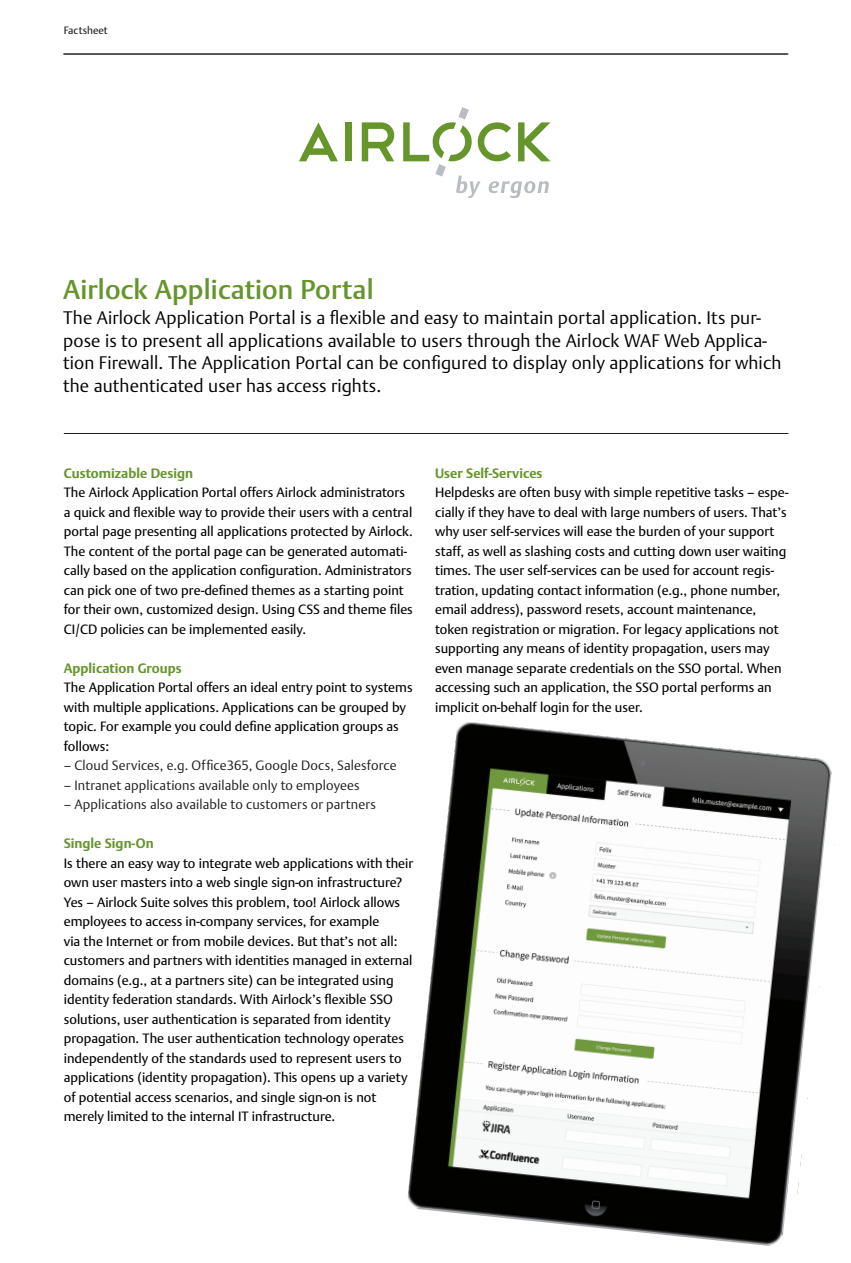
<style>
.page{position:relative;width:851px;height:1263px;background:#fff}
.page>*{position:absolute;margin:0;border:0;box-sizing:border-box;transform-origin:0 0}
.t1{font:500 27px "DTL Argo TOT";letter-spacing:.005em;color:#66952c}
.t2{font:300 18px/22.5px "DTL Argo TOT";letter-spacing:.005em;color:#040503}
.t3{font:700 13.5px "DTL Argo TOT";color:#66952c}
.t4{font:13.35px/19.5px "DTL Argo TOT";color:#040503}
.t5{font:300 13.35px "DTL Argo TOT";letter-spacing:.01em;color:#231f20}
.t6{font:10.5px "DTL Argo TOT";color:#231f20}
</style>
<div class="page">
<hr style="left:63px;top:54px;width:724px;height:1px;background:#231f20">
<hr style="left:64px;top:54px;width:724px;height:1px;background:#231f20">
<hr style="left:64px;top:433px;width:724px;height:1px;background:#231f20">
<svg style="left:362px;top:122px;width:32px;height:39px"></svg>
<div style="left:345px;top:122px;width:6px;height:39px;background:#66952c"></div>
<svg style="left:299px;top:122px;width:39px;height:39px"></svg>
<svg style="left:403px;top:107px;width:147px;height:91px"></svg>
<img style="left:407px;top:722px;width:425px;height:524px">
<p class="t6" style="left:64px;top:24px;width:45px">Factsheet</p>
<h1 class="t1" style="left:63px;top:273px;width:312px">Airlock Application Portal</h1>
<p class="t2" style="left:63px;top:307px;width:719px">The Airlock Application Portal is a flexible and easy to maintain portal application. Its pur&shy;pose is to present all applications available to users through the Airlock WAF Web Applica&shy;tion Firewall. The Application Portal can be configured to display only applications for which the authenticated user has access rights.</p>
<p class="t3" style="left:64px;top:465px;width:131px">Customizable Design</p>
<p class="t4" style="left:64px;top:483px;width:350px">The Airlock Application Portal offers Airlock administrators a quick and flexible way to provide their users with a central portal page presenting all applications protected by Airlock.<br>The content of the portal page can be generated automati&shy;cally based on the application configuration. Administrators can pick one of two pre-defined themes as a starting point for their own, customized design. Using CSS and theme files CI/CD policies can be implemented easily.</p>
<p class="t3" style="left:64px;top:660px;width:119px">Application Groups</p>
<p class="t4" style="left:64px;top:678px;width:350px">The Application Portal offers an ideal entry point to systems with multiple applications. Applications can be grouped by topic. For example you could define application groups as follows:</p>
<p class="t5" style="left:64px;top:757px;width:334px">– Cloud Services, e.g. Office365, Google Docs, Salesforce</p>
<p class="t5" style="left:64px;top:777px;width:297px">– Intranet applications available only to employees</p>
<p class="t5" style="left:64px;top:796px;width:313px">– Applications also available to customers or partners</p>
<p class="t3" style="left:64px;top:835px;width:91px">Single Sign-On</p>
<p class="t4" style="left:64px;top:853px;width:351px">Is there an easy way to integrate web applications with their own user masters into a web single sign-on infrastructure?<br>Yes – Airlock Suite solves this problem, too! Airlock allows employees to access in-company services, for example<br>via the Internet or from mobile devices. But that’s not all: customers and partners with identities managed in external domains (e.g., at a partners site) can be integrated using identity federation standards. With Airlock’s flexible SSO solutions, user authentication is separated from identity propagation. The user authentication technology operates independently of the standards used to represent users to applications (identity propagation). This opens up a variety of potential access scenarios, and single sign-on is not merely limited to the internal IT infrastructure.</p>
<p class="t3" style="left:435px;top:465px;width:109px">User Self-Services</p>
<p class="t4" style="left:435px;top:483px;width:355px">Helpdesks are often busy with simple repetitive tasks – espe&shy;cially if they have to deal with large numbers of users. That’s why user self-services will ease the burden of your support staff, as well as slashing costs and cutting down user waiting times. The user self-services can be used for account regis&shy;tration, updating contact information (e.g., phone number, email address), password resets, account maintenance, token registration or migration. For legacy applications not supporting any means of identity propagation, users may even manage separate credentials on the SSO portal. When accessing such an application, the SSO portal performs an implicit on-behalf login for the user.</p>
</div>
